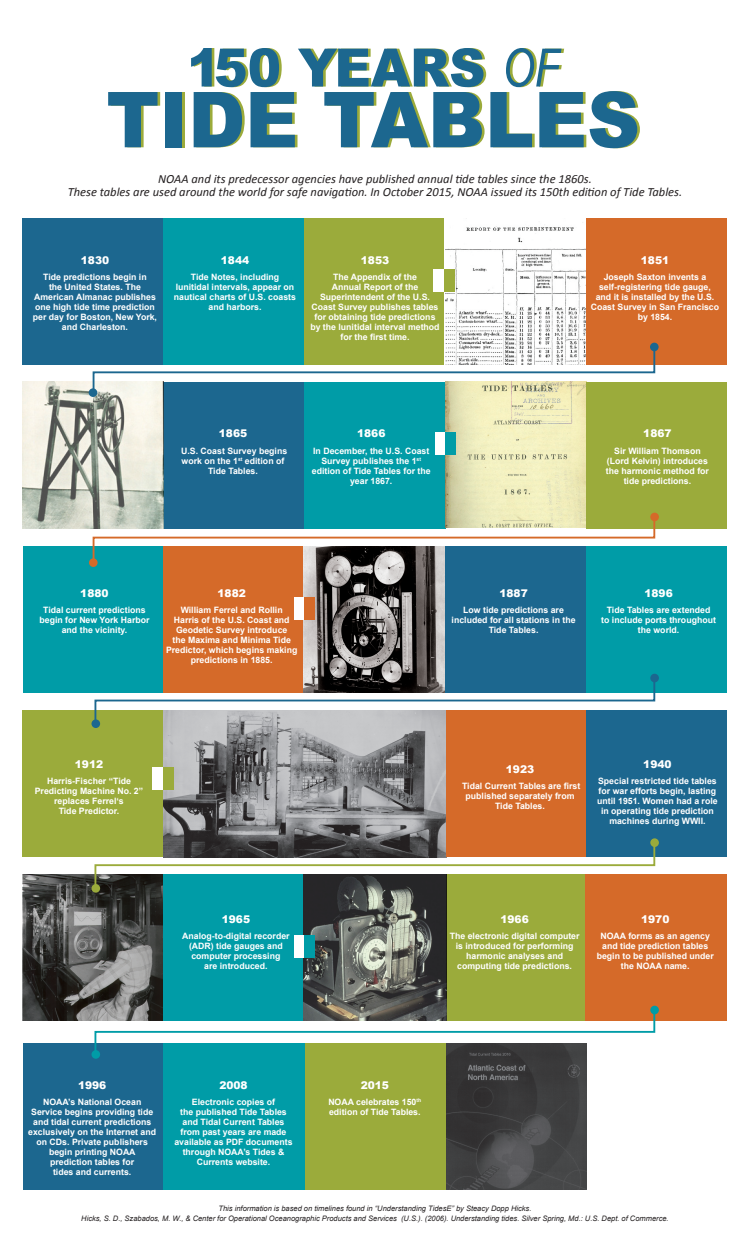
<style>
.page{position:relative;width:750px;height:1250px;background:#fff}
.page>*{position:absolute;margin:0;border:0;box-sizing:border-box;transform-origin:0 0}
.t1{font:900 77.19px "Arial";color:#1c678f;scale:.95 1}
.t2{font:900 52.88px "Arial";color:#1c678f;scale:.95 1}
.t3{font:italic 12.5px/13.8px "Calibri";color:#231f20;text-align:center}
.t4{font:900 10.62px "Arial";color:#fff}
.t5{font:700 8.75px/10px "Arial";color:#fff;text-align:center}
.t6{font:italic 7.5px/10px "Arial";color:#231f20;text-align:center}
.s1{font-family:"Arial Narrow";font-weight:400;font-style:italic}
</style>
<div class="page">
<div style="left:22px;top:218px;width:142px;height:146px;background:#1c678f"></div>
<div style="left:586px;top:546px;width:141px;height:147px;background:#009ca7"></div>
<div style="left:163px;top:382px;width:142px;height:146px;background:#1c678f"></div>
<div style="left:162px;top:875px;width:142px;height:146px;background:#009ca7"></div>
<div style="left:303px;top:1043px;width:143px;height:147px;background:#9bab3b"></div>
<div style="left:163px;top:218px;width:142px;height:146px;background:#009ca7"></div>
<div style="left:162px;top:546px;width:142px;height:147px;background:#d56a29"></div>
<div style="left:305px;top:382px;width:141px;height:146px;background:#009ca7"></div>
<div style="left:22px;top:711px;width:142px;height:146px;background:#9bab3b"></div>
<div style="left:305px;top:218px;width:139px;height:146px;background:#9bab3b"></div>
<img style="left:304px;top:562px;width:141px;height:114px">
<img style="left:445px;top:397px;width:141px;height:116px">
<img style="left:163px;top:725px;width:283px;height:116px">
<div style="left:446px;top:875px;width:140px;height:146px;background:#9bab3b"></div>
<img style="left:445px;top:218px;width:142px;height:130px">
<div style="left:445px;top:546px;width:142px;height:147px;background:#1c678f"></div>
<div style="left:587px;top:382px;width:141px;height:146px;background:#9bab3b"></div>
<div style="left:446px;top:711px;width:141px;height:146px;background:#d56a29"></div>
<div style="left:586px;top:875px;width:141px;height:146px;background:#d56a29"></div>
<div style="left:23px;top:1043px;width:141px;height:147px;background:#1c678f"></div>
<div style="left:587px;top:218px;width:141px;height:146px;background:#d56a29"></div>
<div style="left:23px;top:546px;width:139px;height:147px;background:#009ca7"></div>
<img style="left:22px;top:382px;width:141px;height:146px">
<div style="left:587px;top:711px;width:140px;height:146px;background:#1c678f"></div>
<div style="left:294px;top:597px;width:11px;height:22px;background:#fff"></div>
<div style="left:304px;top:597px;width:11px;height:22px;background:#d56a29"></div>
<div style="left:433px;top:270px;width:11px;height:22px;background:#fff"></div>
<div style="left:444px;top:270px;width:10px;height:22px;background:#9bab3b"></div>
<div style="left:435px;top:433px;width:11px;height:22px;background:#fff"></div>
<div style="left:445px;top:433px;width:11px;height:22px;background:#009ca7"></div>
<div style="left:153px;top:767px;width:10px;height:22px;background:#fff"></div>
<div style="left:163px;top:767px;width:11px;height:22px;background:#9bab3b"></div>
<img style="left:23px;top:875px;width:139px;height:146px">
<div style="left:163px;top:1043px;width:142px;height:147px;background:#009ca7"></div>
<img style="left:304px;top:890px;width:142px;height:118px">
<svg style="left:92px;top:513px;width:564px;height:49px"></svg>
<svg style="left:92px;top:348px;width:564px;height:49px"></svg>
<svg style="left:94px;top:676px;width:562px;height:49px"></svg>
<svg style="left:94px;top:841px;width:562px;height:49px"></svg>
<svg style="left:94px;top:1008px;width:562px;height:42px"></svg>
<div style="left:294px;top:936px;width:10px;height:22px;background:#fff"></div>
<div style="left:304px;top:936px;width:11px;height:22px;background:#009ca7"></div>
<img style="left:446px;top:1043px;width:141px;height:147px">
<div style="left:650px;top:343px;width:9px;height:8px;background:#1c678f;border-radius:50%"></div>
<div style="left:89px;top:388px;width:8px;height:9px;background:#1c678f;border-radius:50%"></div>
<div style="left:650px;top:513px;width:9px;height:8px;background:#d56a29;border-radius:50%"></div>
<div style="left:89px;top:558px;width:9px;height:9px;background:#d56a29;border-radius:50%"></div>
<div style="left:650px;top:674px;width:9px;height:8px;background:#1c678f;border-radius:50%"></div>
<div style="left:92px;top:719px;width:8px;height:9px;background:#1c678f;border-radius:50%"></div>
<div style="left:650px;top:838px;width:9px;height:9px;background:#9bab3b;border-radius:50%"></div>
<div style="left:92px;top:884px;width:8px;height:9px;background:#9bab3b;border-radius:50%"></div>
<div style="left:650px;top:1006px;width:9px;height:8px;background:#009ca7;border-radius:50%"></div>
<div style="left:92px;top:1050px;width:8px;height:9px;background:#009ca7;border-radius:50%"></div>
<h2 class="t2" style="left:187px;top:29px;width:394px">150 YEARS <span class="s1">OF</span></h2>
<h1 class="t1" style="left:106px;top:64px;width:563px">TIDE TABLES</h1>
<h3 class="t3" style="left:68px;top:171px;width:616px">NOAA and its predecessor agencies have published annual tide tables since the 1860s.<br>These tables are used around the world for safe navigation. In October 2015, NOAA issued its 150th edition of Tide Tables.</h3>
<p class="t4" style="left:81px;top:252px;width:30px">1830</p>
<p class="t5" style="left:33px;top:272px;width:126px">Tide predictions begin in<br>the United States. The<br>American Almanac publishes one high tide time prediction per day for Boston, New York, and Charleston.</p>
<p class="t4" style="left:221px;top:252px;width:30px">1844</p>
<p class="t5" style="left:174px;top:272px;width:124px">Tide Notes, including lunitidal intervals, appear on nautical charts of U.S. coasts and harbors.</p>
<p class="t4" style="left:361px;top:252px;width:30px">1853</p>
<p class="t5" style="left:310px;top:272px;width:131px">The Appendix of the<br>Annual Report of the<br>Superintendent of the U.S.<br>Coast Survey publishes tables for obtaining tide predictions by the lunitidal interval method for the first time.</p>
<p class="t4" style="left:219px;top:426px;width:30px">1865</p>
<p class="t5" style="left:181px;top:446px;width:108px">U.S. Coast Survey begins work on the 1<sup>st</sup> edition of<br>Tide Tables.</p>
<p class="t4" style="left:357px;top:426px;width:30px">1866</p>
<p class="t5" style="left:312px;top:446px;width:120px">In December, the U.S. Coast<br>Survey publishes the 1<sup>st </sup>edition of Tide Tables for the year 1867.</p>
<p class="t4" style="left:641px;top:252px;width:30px">1851</p>
<p class="t5" style="left:591px;top:272px;width:130px">Joseph Saxton invents a self-registering tide gauge, and it is installed by the U.S.<br>Coast Survey in San Francisco by 1854.</p>
<p class="t4" style="left:643px;top:426px;width:30px">1867</p>
<p class="t5" style="left:606px;top:446px;width:105px">Sir William Thomson (Lord Kelvin) introduces the harmonic method for tide predictions.</p>
<p class="t4" style="left:80px;top:585px;width:30px">1880</p>
<p class="t5" style="left:39px;top:605px;width:112px">Tidal current predictions begin for New York Harbor and the vicinity.</p>
<p class="t4" style="left:218px;top:585px;width:30px">1882</p>
<p class="t5" style="left:166px;top:605px;width:133px">William Ferrel and Rollin<br>Harris of the U.S. Coast and<br>Geodetic Survey introduce<br>the Maxima and Minima Tide<br>Predictor, which begins making predictions in 1885.</p>
<p class="t4" style="left:75px;top:756px;width:30px">1912</p>
<p class="t5" style="left:35px;top:776px;width:110px">Harris-Fischer “Tide<br>Predicting Machine No. 2” replaces Ferrel‘s<br>Tide Predictor.</p>
<p class="t4" style="left:222px;top:912px;width:30px">1965</p>
<p class="t5" style="left:182px;top:932px;width:109px">Analog-to-digital recorder (ADR) tide gauges and computer processing<br>are introduced.</p>
<p class="t4" style="left:499px;top:585px;width:30px">1887</p>
<p class="t5" style="left:452px;top:605px;width:125px">Low tide predictions are included for all stations in the<br>Tide Tables.</p>
<p class="t4" style="left:644px;top:585px;width:30px">1896</p>
<p class="t5" style="left:601px;top:605px;width:116px">Tide Tables are extended<br>to include ports throughout the world.</p>
<p class="t4" style="left:506px;top:762px;width:30px">1923</p>
<p class="t5" style="left:462px;top:781px;width:120px">Tidal Current Tables are first published separately from<br>Tide Tables.</p>
<p class="t4" style="left:643px;top:756px;width:30px">1940</p>
<p class="t5" style="left:597px;top:776px;width:122px">Special restricted tide tables for war efforts begin, lasting until 1951. Women had a role in operating tide prediction machines during WWII.</p>
<p class="t4" style="left:500px;top:912px;width:30px">1966</p>
<p class="t5" style="left:450px;top:932px;width:131px">The electronic digital computer is introduced for performing harmonic analyses and computing tide predictions.</p>
<p class="t4" style="left:641px;top:912px;width:30px">1970</p>
<p class="t5" style="left:597px;top:932px;width:119px">NOAA forms as an agency and tide prediction tables begin to be published under the NOAA name.</p>
<p class="t4" style="left:78px;top:1077px;width:30px">1996</p>
<p class="t5" style="left:28px;top:1097px;width:129px">NOAA’s National Ocean<br>Service begins providing tide and tidal current predictions exclusively on the Internet and on CDs. Private publishers begin printing NOAA prediction tables for<br>tides and currents.</p>
<p class="t4" style="left:219px;top:1077px;width:30px">2008</p>
<p class="t5" style="left:174px;top:1097px;width:120px">Electronic copies of<br>the published Tide Tables and Tidal Current Tables from past years are made available as PDF documents through NOAA’s Tides &amp;<br>Currents website.</p>
<p class="t4" style="left:361px;top:1077px;width:30px">2015</p>
<p class="t5" style="left:328px;top:1097px;width:95px;text-align:left">NOAA celebrates 150<sup>th </sup>edition of Tide Tables.</p>
<p class="t6" style="left:81px;top:1203px;width:589px">This information is based on timelines found in “Understanding TidesE” by Steacy Dopp Hicks.<br>Hicks, S. D., Szabados, M. W., &amp; Center for Operational Oceanographic Products and Services (U.S.). (2006). Understanding tides. Silver Spring, Md.: U.S. Dept. of Commerce.</p>
</div>
